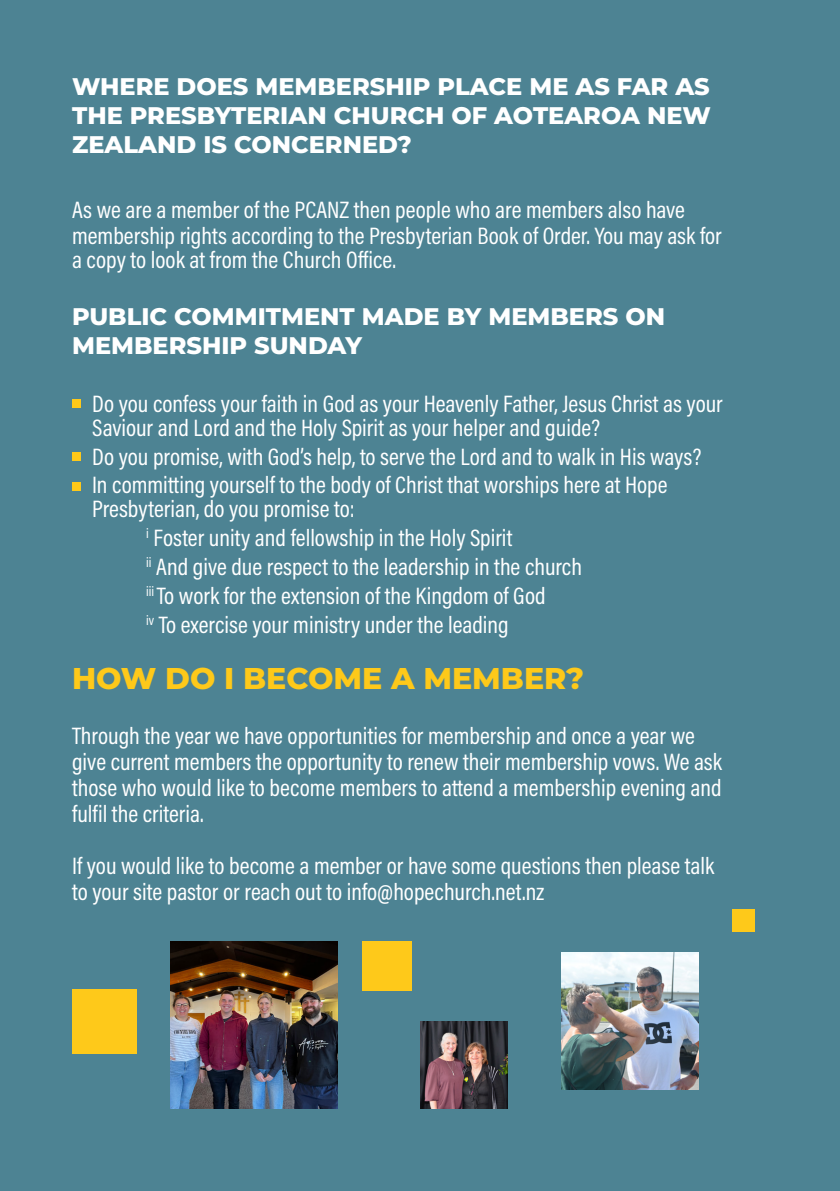
<style>
.page{position:relative;width:840px;height:1191px;background:#fff}
.page>*{position:absolute;margin:0;border:0;box-sizing:border-box;transform-origin:0 0}
.t1{font:800 30px "Montserrat";color:#fec91a}
.t2{font:24px/26px "Acumin Pro Cond";color:#fff}
.t3{font:800 24px/28.8px "Montserrat";color:#fff;text-align:justify}
</style>
<div class="page">
<div style="left:0;top:0;width:839px;height:1191px;background:#4d8393"></div>
<div style="left:72px;top:399px;width:8px;height:9px;background:#fec91a"></div>
<div style="left:72px;top:452px;width:8px;height:8px;background:#fec91a"></div>
<div style="left:72px;top:482px;width:8px;height:8px;background:#fec91a"></div>
<div style="left:72px;top:988px;width:65px;height:65px;background:#fec91a"></div>
<img style="left:170px;top:941px;width:167px;height:167px">
<div style="left:362px;top:941px;width:49px;height:50px;background:#fec91a"></div>
<img style="left:561px;top:953px;width:137px;height:136px">
<div style="left:732px;top:909px;width:22px;height:22px;background:#fec91a"></div>
<img style="left:420px;top:1021px;width:87px;height:87px">
<p class="t3" style="left:72px;top:71px;width:639px">WHERE DOES MEMBERSHIP PLACE ME AS FAR AS THE PRESBYTERIAN CHURCH OF AOTEAROA NEW ZEALAND IS CONCERNED?</p>
<p class="t2" style="left:72px;top:196px;width:651px;line-height:25px">As we are a member of the PCANZ then people who are members also have membership rights according to the Presbyterian Book of Order. You may ask for a copy to look at from the Church Office.</p>
<p class="t3" style="left:72px;top:301px;width:594px">PUBLIC COMMITMENT MADE BY MEMBERS ON<br>MEMBERSHIP SUNDAY</p>
<p class="t2" style="left:92px;top:391px;width:632px;line-height:24px">Do you confess your faith in God as your Heavenly Father, Jesus Christ as your<br>Saviour and Lord and the Holy Spirit as your helper and guide?</p>
<p class="t2" style="left:92px;top:443px;width:610px">Do you promise, with God’s help, to serve the Lord and to walk in His ways?</p>
<p class="t2" style="left:92px;top:472px;width:576px;line-height:24px">In committing yourself to the body of Christ that worships here at Hope<br>Presbyterian, do you promise to:</p>
<p class="t2" style="left:146px;top:524px;width:368px"><sup>i</sup> Foster unity and fellowship in the Holy Spirit</p>
<p class="t2" style="left:146px;top:553px;width:437px"><sup>ii</sup> And give due respect to the leadership in the church</p>
<p class="t2" style="left:146px;top:582px;width:401px"><sup>iii</sup> To work for the extension of the Kingdom of God</p>
<p class="t2" style="left:146px;top:611px;width:364px"><sup>iv</sup> To exercise your ministry under the leading</p>
<p class="t1" style="left:72px;top:657px;width:513px">HOW DO I BECOME A MEMBER?</p>
<p class="t2" style="left:72px;top:721px;width:651px">Through the year we have opportunities for membership and once a year we give current members the opportunity to renew their membership vows. We ask those who would like to become members to attend a membership evening and fulfil the criteria.</p>
<p class="t2" style="left:72px;top:851px;width:643px">If you would like to become a member or have some questions then please talk to your site pastor or reach out to info@hopechurch.net.nz</p>
</div>
